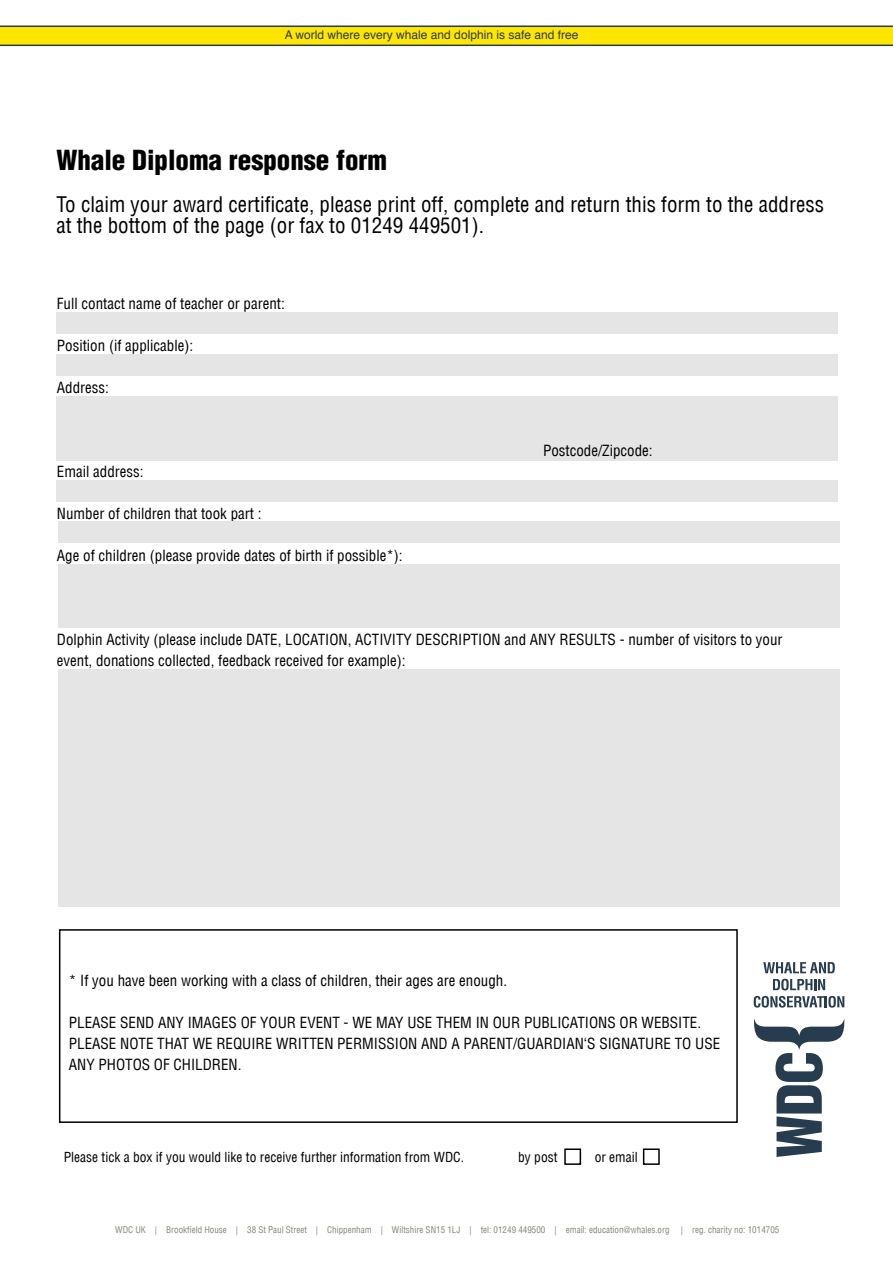
<style>
.page{position:relative;width:893px;height:1263px;background:#fff}
.page>*{position:absolute;margin:0;border:0;box-sizing:border-box;transform-origin:0 0}
.t1{font:900 condensed 27px "Helvetica LT";color:#000}
.t2{font:condensed 21px/21px "Helvetica LT";color:#000}
.t3{font:condensed 15px/21px "Helvetica LT";color:#000}
.t4{font:condensed 13.5px "Helvetica LT";color:#000}
.t5{font:12px "Helvetica";color:#273c4e}
.t6{font:condensed 9px "Helvetica LT";color:#87867a}
</style>
<div class="page">
<svg style="left:0;top:26px;width:893px;height:20px;background:#e4d109"></svg>
<svg style="left:763px;top:962px;width:72px;height:11px"></svg>
<svg style="left:773px;top:979px;width:52px;height:11px"></svg>
<svg style="left:754px;top:996px;width:90px;height:11px"></svg>
<svg style="left:754px;top:1019px;width:90px;height:138px"></svg>
<div style="left:56px;top:354px;width:782px;height:21px;background:#e5e5e5"></div>
<div style="left:56px;top:397px;width:782px;height:43px;background:#e5e5e5"></div>
<div style="left:56px;top:439px;width:782px;height:21px;background:#e5e5e5"></div>
<div style="left:56px;top:313px;width:782px;height:21px;background:#e5e5e5"></div>
<div style="left:58px;top:564px;width:781px;height:44px;background:#e5e5e5"></div>
<div style="left:58px;top:607px;width:781px;height:21px;background:#e5e5e5"></div>
<div style="left:59px;top:522px;width:781px;height:21px;background:#e5e5e5"></div>
<div style="left:58px;top:839px;width:781px;height:34px;background:#e5e5e5"></div>
<div style="left:58px;top:873px;width:781px;height:33px;background:#e5e5e5"></div>
<div style="left:58px;top:806px;width:781px;height:34px;background:#e5e5e5"></div>
<div style="left:58px;top:702px;width:781px;height:34px;background:#e5e5e5"></div>
<div style="left:58px;top:736px;width:781px;height:35px;background:#e5e5e5"></div>
<div style="left:58px;top:769px;width:781px;height:38px;background:#e5e5e5"></div>
<div style="left:58px;top:669px;width:781px;height:34px;background:#e5e5e5"></div>
<div style="left:59px;top:929px;width:679px;height:194px;border:2px solid #000"></div>
<div style="left:56px;top:480px;width:782px;height:21px;background:#e5e5e5"></div>
<div style="left:564px;top:1148px;width:17px;height:17px;border:2px solid #000"></div>
<div style="left:643px;top:1148px;width:17px;height:17px;border:2px solid #000"></div>
<p class="t5" style="left:285px;top:25px;width:295px">A world where every whale and dolphin is safe and free</p>
<h1 class="t1" style="left:56px;top:143px;width:332px">Whale Diploma response form</h1>
<h2 class="t2" style="left:56px;top:194px;width:769px">To claim your award certificate, please print off, complete and return this form to the address at the bottom of the page (or fax to 01249 449501).</h2>
<p class="t3" style="left:57px;top:293px;width:229px">Full contact name of teacher or parent:</p>
<p class="t3" style="left:57px;top:335px;width:138px">Position (if applicable):</p>
<p class="t3" style="left:57px;top:377px;width:54px">Address:</p>
<p class="t3" style="left:57px;top:461px;width:88px">Email address:</p>
<p class="t3" style="left:57px;top:503px;width:206px">Number of children that took part :</p>
<p class="t3" style="left:57px;top:545px;width:347px">Age of children (please provide dates of birth if possible*):</p>
<p class="t3" style="left:543px;top:440px;width:111px">Postcode/Zipcode:</p>
<p class="t3" style="left:57px;top:629px;width:727px">Dolphin Activity (please include DATE, LOCATION, ACTIVITY DESCRIPTION and ANY RESULTS - number of visitors to your event, donations collected, feedback received for example):</p>
<p class="t3" style="left:69px;top:970px;width:440px">* If you have been working with a class of children, their ages are enough.</p>
<p class="t3" style="left:69px;top:1012px;width:653px">PLEASE SEND ANY IMAGES OF YOUR EVENT - WE MAY USE THEM IN OUR PUBLICATIONS OR WEBSITE.<br>PLEASE NOTE THAT WE REQUIRE WRITTEN PERMISSION AND A PARENT/GUARDIAN‘S SIGNATURE TO USE<br>ANY PHOTOS OF CHILDREN.</p>
<p class="t4" style="left:64px;top:1148px;width:402px">Please tick a box if you would like to receive further information from WDC.</p>
<p class="t4" style="left:518px;top:1148px;width:41px">by post</p>
<p class="t4" style="left:595px;top:1148px;width:45px">or email</p>
<p class="t6" style="left:115px;top:1224px;width:666px">WDC UK | Brookfield House | 38 St Paul Street | Chippenham | Wiltshire SN15 1LJ | tel: 01249 449500 | email: education@whales.org | reg. charity no: 1014705</p>
</div>
